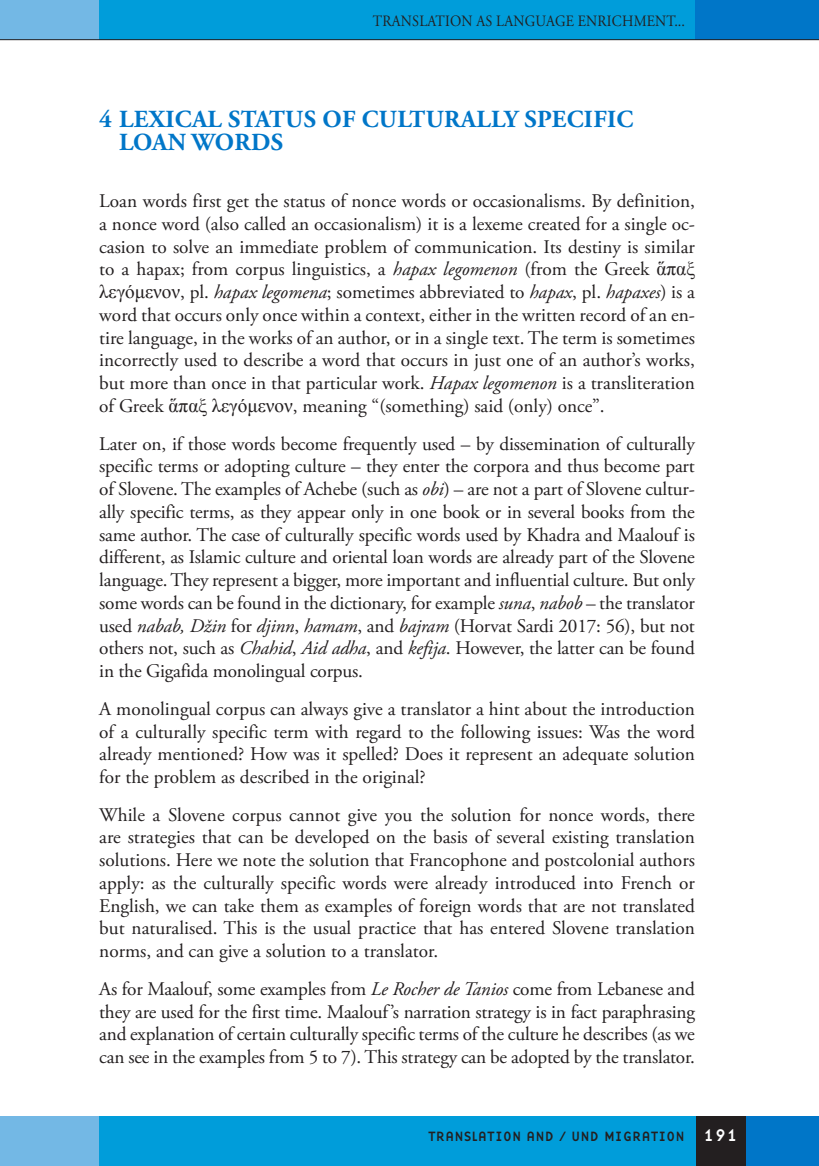
<style>
.page{position:relative;width:819px;height:1166px;background:#fff}
.page>*{position:absolute;margin:0;border:0;box-sizing:border-box;transform-origin:0 0}
.R_Naslov_-_Prva_rave{font:700 24.5px/22.8px "Adobe Garamond Pro";letter-spacing:.015em;color:#0076c8}
.t1{font:19.25px/22.8px "Adobe Garamond Pro";letter-spacing:-.01em;color:#231f20;text-align:justify}
.t2{font:15.75px "Adobe Garamond Pro";letter-spacing:.015em;color:#231f20;scale:.9 1}
.t3{font:14px "Base Nine";color:#231f20}
.s1{font-style:italic}
.s2{font-family:"Times New Roman"}
.s3{font-size:17.5px;color:#fff}
</style>
<div class="page">
<div style="left:99px;top:0;width:596px;height:40px;background:#009dda"></div>
<div style="left:0;top:0;width:99px;height:40px;background:#73b8e5"></div>
<div style="left:694px;top:0;width:124px;height:40px;background:#0076c8"></div>
<hr style="left:0;top:39px;width:818px;height:1px;background:#231f20">
<div style="left:74px;top:1116px;width:622px;height:50px;background:#009dda"></div>
<div style="left:0;top:1116px;width:99px;height:50px;background:#73b8e5"></div>
<div style="left:745px;top:1116px;width:73px;height:50px;background:#0076c8"></div>
<div style="left:695px;top:1116px;width:50px;height:50px;background:#231f20"></div>
<p class="t2" style="left:373px;top:11px;width:348px">TRANSLATION AS LANGUAGE ENRICHMENT...</p>
<p class="R_Naslov_-_Prva_rave" style="left:119px;top:108px;width:515px;text-indent:-20px">4 LEXICAL STATUS OF CULTURALLY SPECIFIC<br>LOAN WORDS</p>
<p class="t1" style="left:99px;top:190px;width:597px">Loan words first get the status of nonce words or occasionalisms. By definition, a nonce word (also called an occasionalism) it is a lexeme created for a single oc&shy;casion to solve an immediate problem of communication. Its destiny is similar to a hapax; from corpus linguistics, a <span class="s1">hapax legomenon</span> (from the Greek <span class="s2">ἅπαξ λεγόμενον</span>, pl. <span class="s1">hapax legomena</span>; sometimes abbreviated to <span class="s1">hapax</span>, pl. <span class="s1">hapaxes</span>) is a word that occurs only once within a context, either in the written record of an en&shy;tire language, in the works of an author, or in a single text. The term is sometimes incorrectly used to describe a word that occurs in just one of an author’s works, but more than once in that particular work. <span class="s1">Hapax legomenon</span> is a transliteration of Greek <span class="s2">ἅπαξ λεγόμενον</span>, meaning “(something) said (only) once”.</p>
<p class="t1" style="left:99px;top:433px;width:597px">Later on, if those words become frequently used – by dissemination of culturally specific terms or adopting culture – they enter the corpora and thus become part of Slovene. The examples of Achebe (such as <span class="s1">obi</span>) – are not a part of Slovene cultur&shy;ally specific terms, as they appear only in one book or in several books from the same author. The case of culturally specific words used by Khadra and Maalouf is different, as Islamic culture and oriental loan words are already part of the Slovene language. They represent a bigger, more important and influential culture. But only some words can be found in the dictionary, for example <span class="s1">suna</span>, <span class="s1">nabob</span> – the translator used <span class="s1">nabab, Džin</span> for <span class="s1">djinn</span>, <span class="s1">hamam</span>, and <span class="s1">bajram</span> (Horvat Sardi 2017: 56), but not others not, such as <span class="s1">Chahid</span>, <span class="s1">Aid adha</span>, and <span class="s1">kefija</span>. However, the latter can be found in the Gigafida monolingual corpus.</p>
<p class="t1" style="left:99px;top:698px;width:597px">A monolingual corpus can always give a translator a hint about the introduction of a culturally specific term with regard to the following issues: Was the word already mentioned? How was it spelled? Does it represent an adequate solution for the problem as described in the original?</p>
<p class="t1" style="left:99px;top:804px;width:597px">While a Slovene corpus cannot give you the solution for nonce words, there are strategies that can be developed on the basis of several existing translation solutions. Here we note the solution that Francophone and postcolonial authors apply: as the culturally specific words were already introduced into French or English, we can take them as examples of foreign words that are not translated but naturalised. This is the usual practice that has entered Slovene translation norms, and can give a solution to a translator.</p>
<p class="t1" style="left:99px;top:978px;width:597px">As for Maalouf, some examples from <span class="s1">Le Rocher de Tanios</span> come from Lebanese and they are used for the first time. Maalouf’s narration strategy is in fact paraphrasing and explanation of certain culturally specific terms of the culture he describes (as we can see in the examples from 5 to 7). This strategy can be adopted by the translator.</p>
<p class="t3" style="left:428px;top:1126px;width:312px">TRANSLATION AND / UND MIGRATION <span class="s3">191</span></p>
</div>
